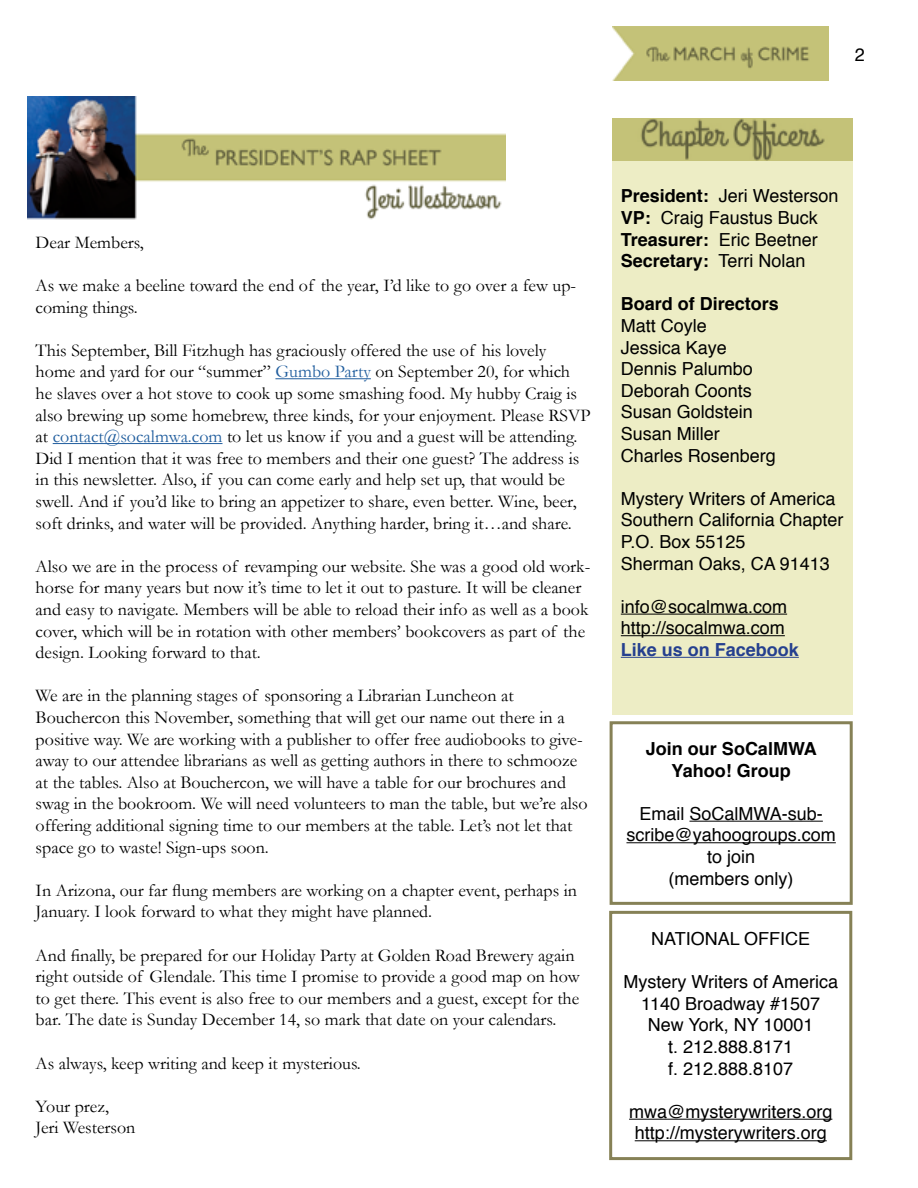
<style>
.page{position:relative;width:918px;height:1188px;background:#fff}
.page>*{position:absolute;margin:0;border:0;box-sizing:border-box;transform-origin:0 0}
.t1{font:18px/21.6px "Garamond";color:#000}
.t2{font:18px/21.6px "Helvetica";color:#000}
.t3{font:700 18px/21.6px "Helvetica";color:#000;text-align:center}
.t4{font:700 18px "Helvetica";color:#25408f}
.s1{color:#215e9e}
.s2{font-weight:700}
</style>
<div class="page">
<img style="left:612px;top:27px;width:216px;height:54px">
<hr style="left:629px;top:1119px;width:203px;height:1px;background:#000">
<hr style="left:635px;top:1140px;width:192px;height:1px;background:#000">
<div style="left:609px;top:911px;width:243px;height:249px;border:3px solid #868156"></div>
<div style="left:612px;top:160px;width:240px;height:555px;background:#ededc5"></div>
<hr style="left:621px;top:614px;width:166px;height:1px;background:#000">
<hr style="left:621px;top:635px;width:164px;height:1px;background:#000">
<hr style="left:621px;top:657px;width:178px;height:1px;background:#25408f">
<img style="left:28px;top:97px;width:478px;height:123px">
<img style="left:612px;top:118px;width:240px;height:43px">
<hr style="left:689px;top:821px;width:134px;height:1px;background:#000">
<hr style="left:626px;top:842px;width:210px;height:1px;background:#000">
<div style="left:610px;top:721px;width:243px;height:184px;border:3px solid #868156"></div>
<hr style="left:275px;top:378px;width:96px;height:1px;background:#215e9e">
<hr style="left:53px;top:443px;width:169px;height:1px;background:#215e9e">
<p class="t2" style="left:855px;top:44px;width:12px">2</p>
<p class="t1" style="left:36px;top:231px;width:110px">Dear Members,</p>
<p class="t1" style="left:36px;top:274px;width:542px">As we make a beeline toward the end of the year, I’d like to go over a few up&shy;coming things.</p>
<p class="t1" style="left:36px;top:339px;width:556px">This September, Bill Fitzhugh has graciously offered the use of his lovely home and yard for our “summer” <span class="s1">Gumbo Party</span> on September 20, for which he slaves over a hot stove to cook up some smashing food. My hubby Craig is also brewing up some homebrew, three kinds, for your enjoyment. Please RSVP at <span class="s1">contact@socalmwa.com</span> to let us know if you and a guest will be attending.<br>Did I mention that it was free to members and their one guest? The address is in this newsletter. Also, if you can come early and help set up, that would be swell. And if you’d like to bring an appetizer to share, even better. Wine, beer, soft drinks, and water will be provided. Anything harder, bring it…and share.</p>
<p class="t1" style="left:36px;top:555px;width:556px">Also we are in the process of revamping our website. She was a good old work&shy;horse for many years but now it’s time to let it out to pasture. It will be cleaner and easy to navigate. Members will be able to reload their info as well as a book cover, which will be in rotation with other members’ bookcovers as part of the design. Looking forward to that.</p>
<p class="t1" style="left:36px;top:685px;width:553px">We are in the planning stages of sponsoring a Librarian Luncheon at Bouchercon this November, something that will get our name out there in a positive way. We are working with a publisher to offer free audiobooks to give&shy;away to our attendee librarians as well as getting authors in there to schmooze at the tables. Also at Bouchercon, we will have a table for our brochures and swag in the bookroom. We will need volunteers to man the table, but we’re also offering additional signing time to our members at the table. Let’s not let that space go to waste! Sign-ups soon.</p>
<p class="t1" style="left:36px;top:879px;width:543px">In Arizona, our far flung members are working on a chapter event, perhaps in<br>January. I look forward to what they might have planned.</p>
<p class="t1" style="left:36px;top:944px;width:546px">And finally, be prepared for our Holiday Party at Golden Road Brewery again right outside of Glendale. This time I promise to provide a good map on how to get there. This event is also free to our members and a guest, except for the bar. The date is Sunday December 14, so mark that date on your calendars.</p>
<p class="t1" style="left:36px;top:1052px;width:327px">As always, keep writing and keep it mysterious.</p>
<p class="t1" style="left:36px;top:1095px;width:101px">Your prez,<br>Jeri Westerson</p>
<p class="t2" style="left:621px;top:186px;width:219px"><span class="s2">President:</span> Jeri Westerson<br><span class="s2">VP:</span> Craig Faustus Buck<br><span class="s2">Treasurer:</span> Eric Beetner<br><span class="s2">Secretary:</span> Terri Nolan</p>
<p class="t3" style="left:621px;top:293px;width:160px">Board of Directors</p>
<p class="t2" style="left:621px;top:315px;width:157px">Matt Coyle<br>Jessica Kaye<br>Dennis Palumbo<br>Deborah Coonts<br>Susan Goldstein<br>Susan Miller<br>Charles Rosenberg</p>
<p class="t2" style="left:621px;top:488px;width:224px">Mystery Writers of America<br>Southern California Chapter<br>P.O. Box 55125<br>Sherman Oaks, CA 91413</p>
<p class="t2" style="left:621px;top:596px;width:168px">info@socalmwa.com http://socalmwa.com</p>
<p class="t4" style="left:621px;top:635px;width:180px">Like us on Facebook</p>
<p class="t3" style="left:646px;top:738px;width:173px">Join our SoCalMWA<br>Yahoo! Group</p>
<p class="t2" style="left:626px;top:803px;width:211px;text-align:center">Email SoCalMWA-sub&shy;scribe@yahoogroups.com to join<br>(members only)</p>
<p class="t2" style="left:651px;top:928px;width:161px">NATIONAL OFFICE</p>
<p class="t2" style="left:623px;top:972px;width:216px;text-align:center">Mystery Writers of America<br>1140 Broadway #1507<br>New York, NY 10001<br>t. 212.888.8171<br>f. 212.888.8107</p>
<p class="t2" style="left:629px;top:1101px;width:205px;text-align:center">mwa@mysterywriters.org http://mysterywriters.org</p>
</div>
